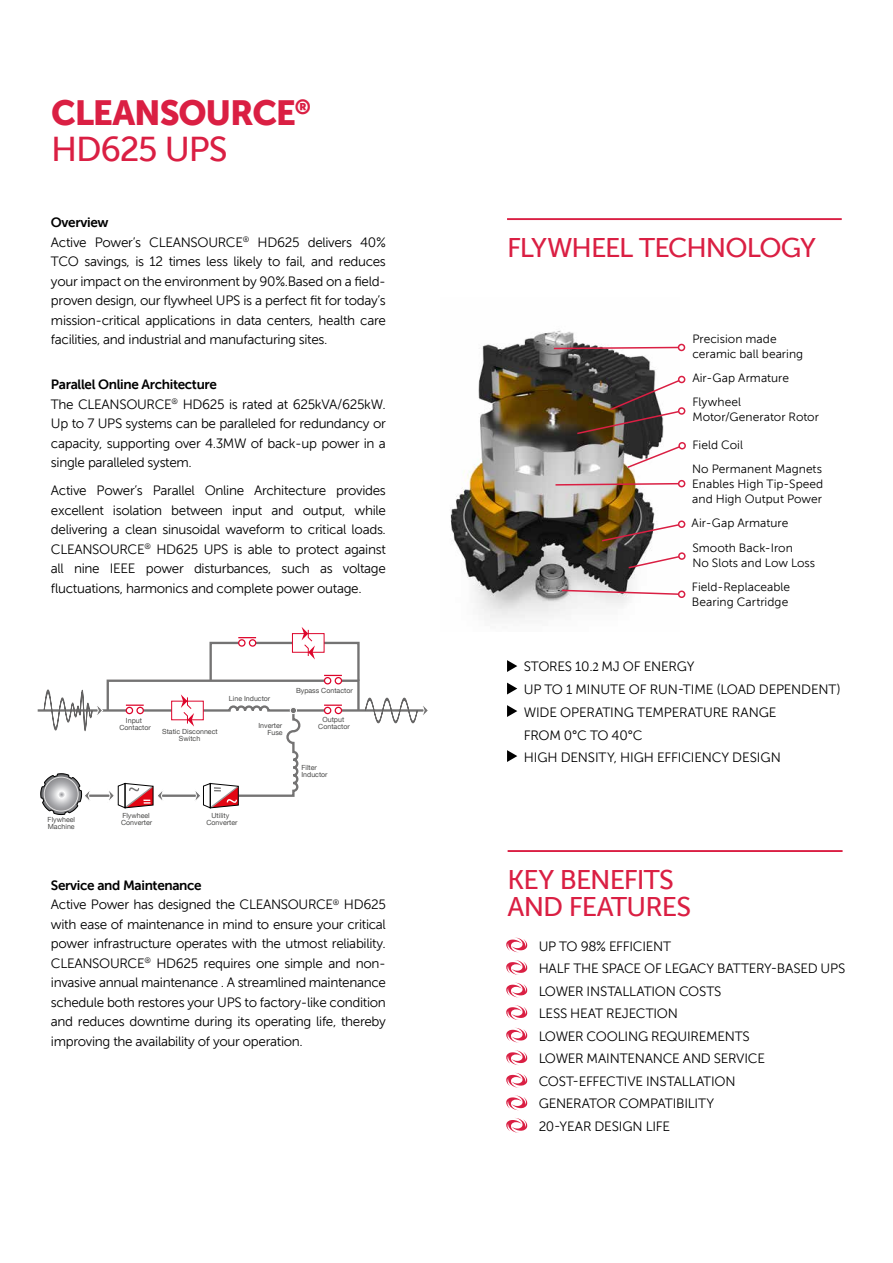
<style>
.page{position:relative;width:893px;height:1263px;background:#fff}
.page>*{position:absolute;margin:0;border:0;box-sizing:border-box;transform-origin:0 0}
.t1{font:34.5px "Museo Sans 900";letter-spacing:-.035em;color:#da1f43}
.t2{font:34.5px "Museo Sans 500";letter-spacing:-.03em;color:#da1f43}
.t3{font:27px/27px "Museo Sans 500";letter-spacing:-.035em;color:#da1f43}
.t4{font:13.5px/19.5px "Museo Sans 300";letter-spacing:-.025em;color:#000;text-align:justify}
.t5{font:13.5px "Museo Sans 700";letter-spacing:-.025em;color:#000}
.t6{font:12px/15px "Museo Sans 300";letter-spacing:.005em;color:#000}
.t7{font:7.05px/7.1px "Helvetica Neue";color:#4a4a49;text-align:center}
.s1{font-family:"Minion Pro"}
</style>
<div class="page">
<img style="left:450px;top:330px;width:229px;height:289px">
<svg style="left:507px;top:660px;width:10px;height:12px"></svg>
<svg style="left:507px;top:683px;width:10px;height:11px"></svg>
<svg style="left:507px;top:705px;width:10px;height:12px"></svg>
<svg style="left:507px;top:750px;width:10px;height:12px"></svg>
<hr style="left:507px;top:218px;width:335px;height:2px;background:#da1f43">
<hr style="left:508px;top:850px;width:335px;height:2px;background:#da1f43">
<svg style="left:506px;top:937px;width:22px;height:15px"></svg>
<svg style="left:506px;top:1005px;width:22px;height:15px"></svg>
<svg style="left:506px;top:1050px;width:22px;height:15px"></svg>
<svg style="left:506px;top:960px;width:22px;height:15px"></svg>
<svg style="left:506px;top:983px;width:22px;height:14px"></svg>
<svg style="left:506px;top:1028px;width:22px;height:14px"></svg>
<svg style="left:506px;top:1073px;width:22px;height:15px"></svg>
<svg style="left:506px;top:1095px;width:22px;height:15px"></svg>
<svg style="left:506px;top:1118px;width:22px;height:15px"></svg>
<svg style="left:552px;top:346px;width:127px;height:4px"></svg>
<div style="left:678px;top:344px;width:7px;height:7px;border:2px solid #da1f43;border-radius:50%"></div>
<div style="left:678px;top:376px;width:7px;height:7px;border:2px solid #da1f43;border-radius:50%"></div>
<img style="left:575px;top:379px;width:106px;height:56px">
<div style="left:678px;top:407px;width:7px;height:8px;border:2px solid #da1f43;border-radius:50%"></div>
<svg style="left:560px;top:589px;width:119px;height:7px"></svg>
<div style="left:678px;top:590px;width:7px;height:8px;border:2px solid #da1f43;border-radius:50%"></div>
<svg style="left:626px;top:445px;width:55px;height:24px"></svg>
<div style="left:678px;top:442px;width:8px;height:7px;border:2px solid #da1f43;border-radius:50%"></div>
<svg style="left:627px;top:555px;width:53px;height:14px"></svg>
<div style="left:678px;top:552px;width:8px;height:8px;border:2px solid #da1f43;border-radius:50%"></div>
<svg style="left:554px;top:482px;width:125px;height:4px"></svg>
<div style="left:678px;top:480px;width:7px;height:7px;border:2px solid #da1f43;border-radius:50%"></div>
<svg style="left:600px;top:523px;width:80px;height:19px"></svg>
<div style="left:678px;top:520px;width:7px;height:8px;border:2px solid #da1f43;border-radius:50%"></div>
<hr style="left:38px;top:709px;width:88px;height:3px;background:#747373">
<svg style="left:41px;top:627px;width:387px;height:188px"></svg>
<h1 class="t1" style="left:51px;top:94px;width:261px">CLEANSOURCE<sup>®</sup></h1>
<h1 class="t2" style="left:51px;top:131px;width:178px">HD625 UPS</h1>
<p class="t5" style="left:51px;top:215px;width:59px">Overview</p>
<p class="t4" style="left:51px;top:232px;width:336px">Active Power’s CLEANSOURCE<sup>®</sup> HD625 delivers 40% TCO savings, is 12 times less likely to fail, and reduces your impact on the environment by 90%.Based on a field&shy;proven design, our flywheel UPS is a perfect fit for today’s mission-critical applications in data centers, health care facilities, and industrial and manufacturing sites.</p>
<p class="t5" style="left:51px;top:377px;width:168px">Parallel Online Architecture</p>
<p class="t4" style="left:51px;top:394px;width:336px">The CLEANSOURCE<sup>®</sup> HD625 is rated at 625kVA/625kW.<br>Up to 7 UPS systems can be paralleled for redundancy or capacity, supporting over 4.3MW of back-up power in a single paralleled system.</p>
<p class="t4" style="left:51px;top:481px;width:336px">Active Power’s Parallel Online Architecture provides excellent isolation between input and output, while delivering a clean sinusoidal waveform to critical loads.<br>CLEANSOURCE<sup>®</sup> HD625 UPS is able to protect against all nine IEEE power disturbances, such as voltage fluctuations, harmonics and complete power outage.</p>
<p class="t7" style="left:229px;top:695px;width:43px">Line Inductor</p>
<p class="t7" style="left:296px;top:687px;width:58px">Bypass Contactor</p>
<p class="t7" style="left:119px;top:717px;width:33px">Input<br>Contactor</p>
<p class="t7" style="left:318px;top:716px;width:33px">Output<br>Contactor</p>
<p class="t7" style="left:258px;top:722px;width:26px;text-align:right">Inverter<br>Fuse</p>
<p class="t7" style="left:162px;top:728px;width:57px">Static Disconnect<br>Switch</p>
<p class="t7" style="left:48px;top:816px;width:29px;text-align:left">Flywheel<br>Machine</p>
<p class="t7" style="left:121px;top:812px;width:33px;text-align:left">Flywheel<br>Converter</p>
<p class="t7" style="left:206px;top:812px;width:33px">Utility<br>Converter</p>
<p class="t7" style="left:301px;top:764px;width:28px;text-align:left">Filter<br>Inductor</p>
<p class="t5" style="left:51px;top:877px;width:152px">Service and Maintenance</p>
<p class="t4" style="left:51px;top:895px;width:336px">Active Power has designed the CLEANSOURCE<sup>®</sup> HD625 with ease of maintenance in mind to ensure your critical power infrastructure operates with the utmost reliability.<br>CLEANSOURCE<sup>®</sup> HD625 requires one simple and non&shy;invasive annual maintenance . A streamlined maintenance schedule both restores your UPS to factory-like condition and reduces downtime during its operating life, thereby improving the availability of your operation.</p>
<h2 class="t3" style="left:507px;top:235px;width:311px">FLYWHEEL TECHNOLOGY</h2>
<p class="t6" style="left:692px;top:331px;width:112px">Precision made ceramic ball bearing</p>
<p class="t6" style="left:692px;top:395px;width:128px">Flywheel<br>Motor/Generator Rotor</p>
<p class="t6" style="left:692px;top:432px;width:131px;line-height:24.3px">Field Coil<br>No Permanent Magnets</p>
<p class="t6" style="left:692px;top:476px;width:133px">Enables High Tip-Speed and High Output Power</p>
<p class="t6" style="left:692px;top:540px;width:124px">Smooth Back-Iron<br>No Slots and Low Loss</p>
<p class="t6" style="left:692px;top:580px;width:100px">Field-Replaceable<br>Bearing Cartridge</p>
<p class="t6" style="left:692px;top:370px;width:98px">Air-Gap Armature</p>
<p class="t6" style="left:692px;top:516px;width:98px">Air-Gap Armature</p>
<p class="t4" style="left:524px;top:655px;width:319px;line-height:22.6px;text-align:left">STORES 10.<span class="s1">2</span> MJ OF ENERGY<br>UP TO 1 MINUTE OF RUN-TIME (LOAD DEPENDENT)<br>WIDE OPERATING TEMPERATURE RANGE<br>FROM 0°C TO 40°C<br>HIGH DENSITY, HIGH EFFICIENCY DESIGN</p>
<h2 class="t3" style="left:508px;top:866px;width:185px">KEY BENEFITS<br>AND FEATURES</h2>
<p class="t4" style="left:539px;top:935px;width:308px;line-height:22.5px;text-align:left">UP TO 98% EFFICIENT<br>HALF THE SPACE OF LEGACY BATTERY-BASED UPS<br>LOWER INSTALLATION COSTS<br>LESS HEAT REJECTION<br>LOWER COOLING REQUIREMENTS<br>LOWER MAINTENANCE AND SERVICE<br>COST-EFFECTIVE INSTALLATION<br>GENERATOR COMPATIBILITY<br>20-YEAR DESIGN LIFE</p>
</div>
